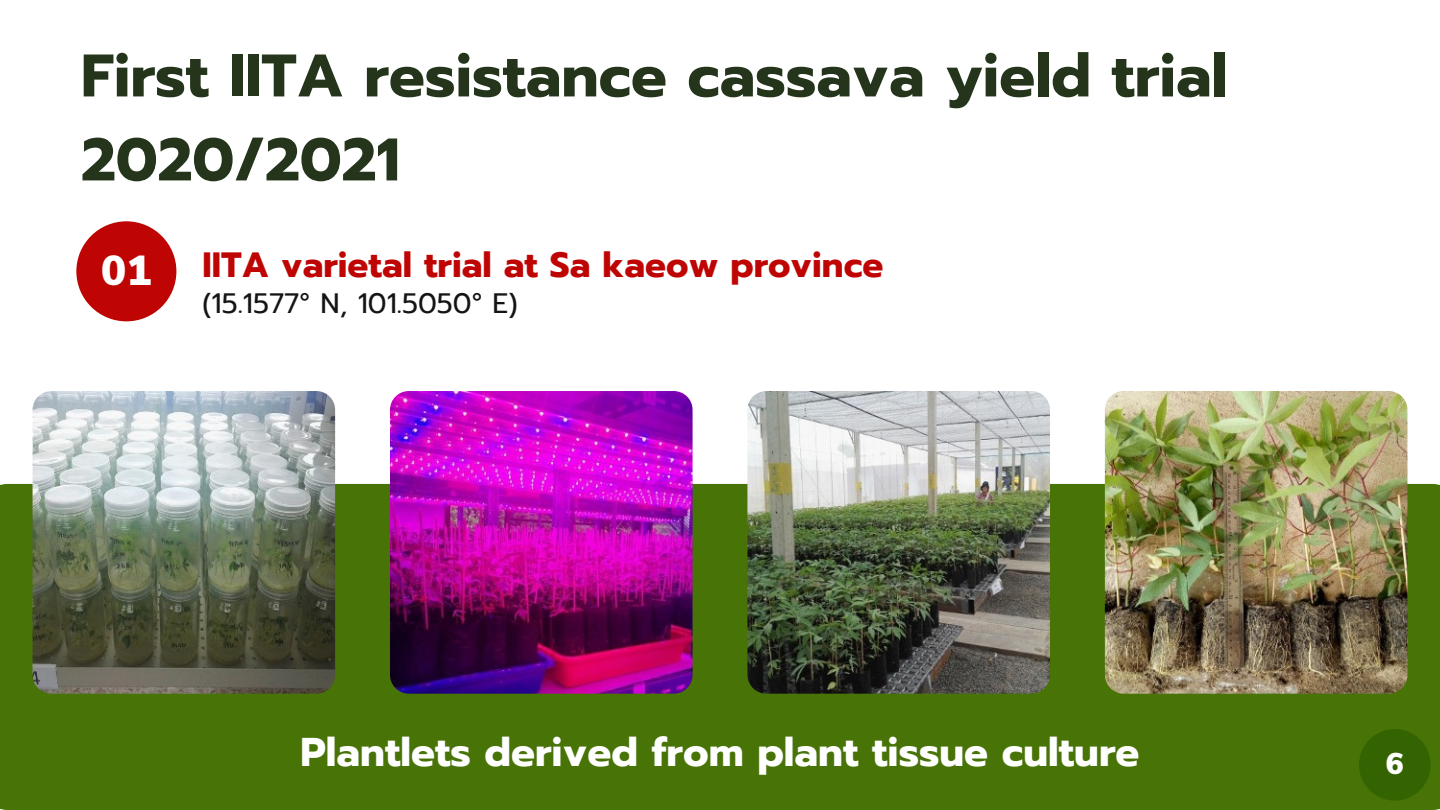
<style>
.page{position:relative;width:1440px;height:810px;background:#fff}
.page>*{position:absolute;margin:0;border:0;box-sizing:border-box;transform-origin:0 0}
.t1{font:700 60px/84px "Prompt";color:#24351b}
.t2{font:900 41.9px "Nunito Sans";color:#fff}
.t3{font:700 40px "Prompt";color:#fff}
.t4{font:700 35px "Prompt";color:#bf0404}
.t5{font:900 30px "Nunito Sans";color:#fff}
.t6{font:28px "Prompt";color:#141414}
</style>
<div class="page">
<div style="left:0;top:484px;width:1440px;height:326px;background:#487307"></div>
<img style="left:33px;top:391px;width:302px;height:303px;border-radius:19px">
<img style="left:747px;top:391px;width:303px;height:303px;border-radius:19px">
<img style="left:1105px;top:391px;width:302px;height:303px;border-radius:19px">
<img style="left:390px;top:391px;width:303px;height:303px;border-radius:19px">
<div style="left:76px;top:221px;width:100px;height:100px;background:#bf0404;border-radius:50%"></div>
<div style="left:1359px;top:729px;width:72px;height:72px;background:#336401;border-radius:50%"></div>
<p class="t1" style="left:81px;top:34px;width:1148px">First IITA resistance cassava yield trial<br>2020/2021</p>
<p class="t2" style="left:101px;top:243px;width:52px">01</p>
<p class="t4" style="left:202px;top:239px;width:683px">IITA varietal trial at Sa kaeow province</p>
<p class="t6" style="left:202px;top:282px;width:317px">(15.1577° N, 101.5050° E)</p>
<p class="t3" style="left:300px;top:722px;width:841px">Plantlets derived from plant tissue culture</p>
<p class="t5" style="left:1386px;top:743px;width:19px">6</p>
</div>
